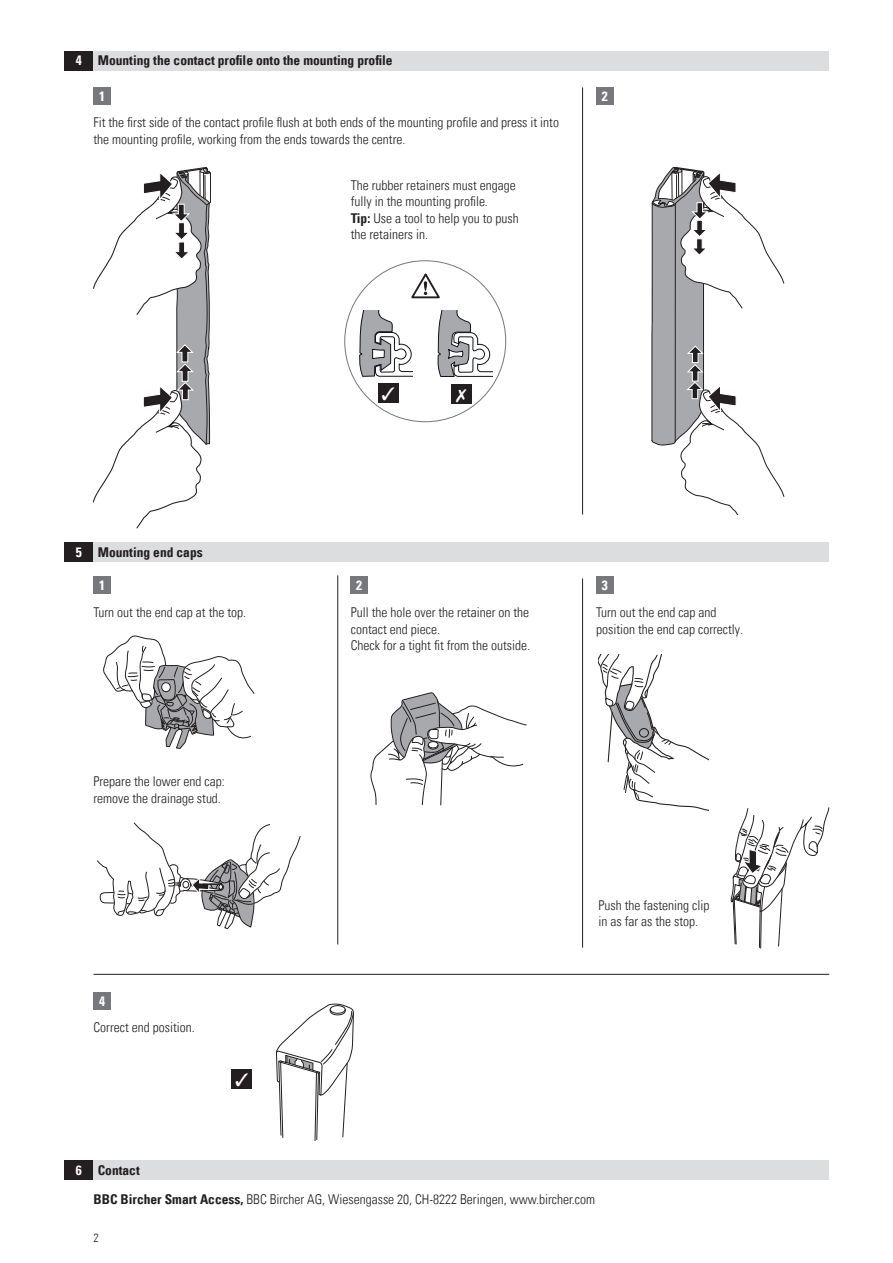
<style>
.page{position:relative;width:893px;height:1263px;background:#fff}
.page>*{position:absolute;margin:0;border:0;box-sizing:border-box;transform-origin:0 0}
.t1{font:13.5px/16.5px "Univers Com 47 Light Cond";color:#231f20}
.t2{font:13.5px "Univers Com 67 Bold Cond";color:#231f20}
.t3{font:13.5px "Univers Com 67 Bold Cond";color:#fff}
.t4{font:12px "Univers Com 47 Light Cond";color:#231f20}
.s1{color:#fff}
.s2{font-family:"Univers Com 67 Bold Cond"}
</style>
<div class="page">
<svg style="left:359px;top:310px;width:54px;height:67px"></svg>
<svg style="left:437px;top:310px;width:55px;height:67px"></svg>
<svg style="left:411px;top:273px;width:29px;height:25px"></svg>
<div style="left:378px;top:383px;width:20px;height:20px;background:#231f20"></div>
<svg style="left:652px;top:167px;width:132px;height:347px"></svg>
<svg style="left:93px;top:167px;width:118px;height:361px"></svg>
<div style="left:451px;top:384px;width:21px;height:20px;background:#231f20"></div>
<svg style="left:103px;top:635px;width:152px;height:114px"></svg>
<svg style="left:97px;top:822px;width:204px;height:107px"></svg>
<svg style="left:370px;top:692px;width:157px;height:113px"></svg>
<svg style="left:731px;top:807px;width:98px;height:141px"></svg>
<svg style="left:598px;top:654px;width:110px;height:157px"></svg>
<svg style="left:276px;top:1003px;width:78px;height:138px"></svg>
<div style="left:232px;top:1069px;width:20px;height:20px;background:#231f20"></div>
<hr style="left:337px;top:575px;width:1px;height:369px;background:#231f20">
<hr style="left:582px;top:578px;width:1px;height:370px;background:#231f20">
<hr style="left:94px;top:974px;width:735px;height:1px;background:#231f20">
<div style="left:596px;top:576px;width:17px;height:17px;background:#76787b"></div>
<div style="left:596px;top:87px;width:17px;height:17px;background:#76787b"></div>
<div style="left:94px;top:992px;width:17px;height:17px;background:#76787b"></div>
<div style="left:94px;top:576px;width:17px;height:17px;background:#76787b"></div>
<div style="left:94px;top:87px;width:17px;height:17px;background:#76787b"></div>
<div style="left:351px;top:576px;width:17px;height:17px;background:#76787b"></div>
<hr style="left:582px;top:87px;width:1px;height:427px;background:#231f20">
<div style="left:64px;top:1161px;width:30px;height:19px;background:#231f20"></div>
<div style="left:94px;top:1161px;width:735px;height:19px;background:#dcdddf"></div>
<div style="left:64px;top:51px;width:30px;height:19px;background:#231f20"></div>
<div style="left:94px;top:51px;width:735px;height:19px;background:#dcdddf"></div>
<div style="left:64px;top:542px;width:30px;height:19px;background:#231f20"></div>
<div style="left:94px;top:542px;width:735px;height:19px;background:#dcdddf"></div>
<p class="t2" style="left:76px;top:52px;width:318px"><span class="s1">4</span> Mounting the contact profile onto the mounting profile</p>
<p class="t3" style="left:99px;top:88px;width:7px">1</p>
<p class="t1" style="left:94px;top:114px;width:467px">Fit the first side of the contact profile flush at both ends of the mounting profile and press it into the mounting profile, working from the ends towards the centre.</p>
<p class="t1" style="left:351px;top:177px;width:169px">The rubber retainers must engage fully in the mounting profile.<br><span class="s2">Tip:</span> Use a tool to help you to push the retainers in.</p>
<p class="t3" style="left:602px;top:88px;width:7px">2</p>
<p class="t2" style="left:76px;top:544px;width:129px"><span class="s1">5</span> Mounting end caps</p>
<p class="t3" style="left:99px;top:577px;width:7px">1</p>
<p class="t3" style="left:356px;top:577px;width:7px">2</p>
<p class="t3" style="left:602px;top:577px;width:7px">3</p>
<p class="t1" style="left:94px;top:604px;width:154px">Turn out the end cap at the top.</p>
<p class="t1" style="left:94px;top:773px;width:133px">Prepare the lower end cap: remove the drainage stud.</p>
<p class="t3" style="left:99px;top:992px;width:7px">4</p>
<p class="t1" style="left:94px;top:1019px;width:103px">Correct end position.</p>
<p class="t2" style="left:76px;top:1162px;width:66px"><span class="s1">6</span> Contact</p>
<p class="t1" style="left:351px;top:604px;width:181px">Pull the hole over the retainer on the contact end piece.<br>Check for a tight fit from the outside.</p>
<p class="t1" style="left:596px;top:604px;width:148px">Turn out the end cap and position the end cap correctly.</p>
<p class="t1" style="left:598px;top:896px;width:112px">Push the fastening clip in as far as the stop.</p>
<p class="t1" style="left:94px;top:1191px;width:503px"><span class="s2">BBC Bircher Smart Access,</span> BBC Bircher AG, Wiesengasse 20, CH-8222 Beringen, www.bircher.com</p>
<p class="t4" style="left:94px;top:1230px;width:7px">2</p>
</div>
